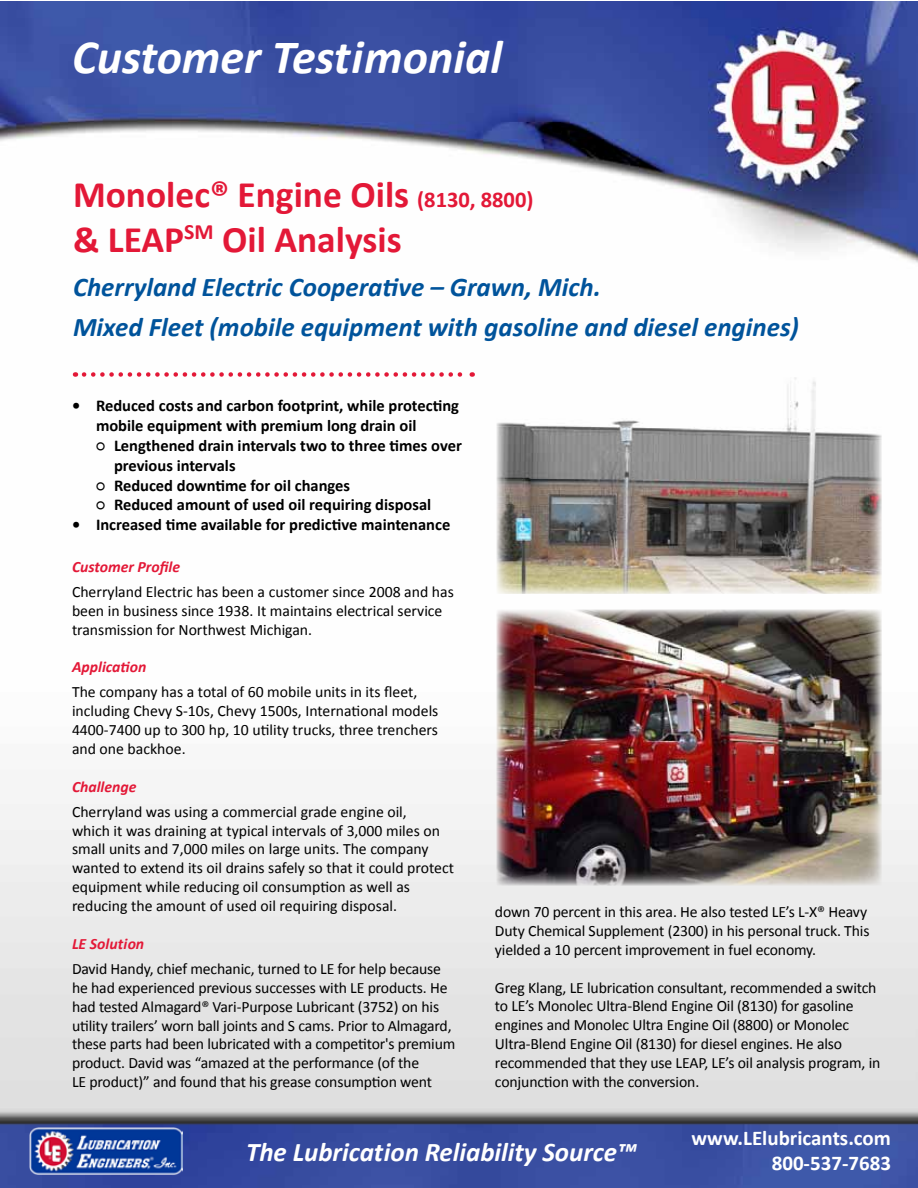
<style>
.page{position:relative;width:918px;height:1188px;background:#fff}
.page>*{position:absolute;margin:0;border:0;box-sizing:border-box;transform-origin:0 0}
.t1{font:italic 700 48px "Calibri";color:#fff}
.t2{font:700 37.5px/45px "Calibri";color:#e31837}
.t3{font:italic 700 27px/39.9px "Calibri";color:#00539b}
.t4{font:italic 700 27px "Calibri";color:#fff}
.t5{font:700 21px/25.2px "Calibri";color:#fff;text-align:right}
.t6{font:700 16.5px/19.8px "Calibri";color:#000}
.t7{font:15.75px/18.9px "Calibri";letter-spacing:-.01em;color:#000}
.t8{font:italic 700 15.75px "Calibri";color:#e31837}
.s1{font-size:22.5px}
</style>
<div class="page">
<img style="left:1px;top:1px;width:917px;height:1187px">
<svg style="left:84px;top:372px;width:389px;height:5px"></svg>
<img style="left:28px;top:1125px;width:154px;height:50px">
<img style="left:496px;top:377px;width:386px;height:217px">
<img style="left:496px;top:610px;width:386px;height:276px">
<h1 class="t1" style="left:72px;top:27px;width:432px">Customer Testimonial</h1>
<h2 class="t2" style="left:73px;top:172px;width:462px">Monolec® Engine Oils <span class="s1">(8130, 8800) </span>&amp; LEAP<sup>SM</sup> Oil Analysis</h2>
<h3 class="t3" style="left:73px;top:267px;width:728px">Cherryland Electric Cooperative – Grawn, Mich.<br>Mixed Fleet (mobile equipment with gasoline and diesel engines)</h3>
<p class="t6" style="left:96px;top:396px;width:365px;text-indent:-24px">• Reduced costs and carbon footprint, while protecting mobile equipment with premium long drain oil</p>
<p class="t6" style="left:114px;top:436px;width:349px;text-indent:-18px">○ Lengthened drain intervals two to three times over previous intervals</p>
<p class="t6" style="left:96px;top:475px;width:256px">○ Reduced downtime for oil changes</p>
<p class="t6" style="left:96px;top:495px;width:337px">○ Reduced amount of used oil requiring disposal</p>
<p class="t6" style="left:72px;top:515px;width:380px">• Increased time available for predictive maintenance</p>
<p class="t8" style="left:72px;top:557px;width:110px">Customer Profile</p>
<p class="t7" style="left:72px;top:582px;width:383px">Cherryland Electric has been a customer since 2008 and has been in business since 1938. It maintains electrical service transmission for Northwest Michigan.</p>
<p class="t8" style="left:72px;top:657px;width:76px">Application</p>
<p class="t7" style="left:72px;top:683px;width:368px">The company has a total of 60 mobile units in its fleet, including Chevy S-10s, Chevy 1500s, International models 4400-7400 up to 300 hp, 10 utility trucks, three trenchers and one backhoe.</p>
<p class="t8" style="left:72px;top:776px;width:66px">Challenge</p>
<p class="t7" style="left:72px;top:802px;width:384px">Cherryland was using a commercial grade engine oil,<br>which it was draining at typical intervals of 3,000 miles on small units and 7,000 miles on large units. The company wanted to extend its oil drains safely so that it could protect equipment while reducing oil consumption as well as reducing the amount of used oil requiring disposal.</p>
<p class="t8" style="left:72px;top:934px;width:74px">LE Solution</p>
<p class="t7" style="left:72px;top:959px;width:385px">David Handy, chief mechanic, turned to LE for help because he had experienced previous successes with LE products. He had tested Almagard® Vari-Purpose Lubricant (3752) on his utility trailers’ worn ball joints and S cams. Prior to Almagard, these parts had been lubricated with a competitor's premium product. David was “amazed at the performance (of the<br>LE product)” and found that his grease consumption went</p>
<p class="t7" style="left:495px;top:902px;width:376px">down 70 percent in this area. He also tested LE’s L-X® Heavy<br>Duty Chemical Supplement (2300) in his personal truck. This yielded a 10 percent improvement in fuel economy.</p>
<p class="t7" style="left:495px;top:978px;width:387px">Greg Klang, LE lubrication consultant, recommended a switch to LE’s Monolec Ultra-Blend Engine Oil (8130) for gasoline engines and Monolec Ultra Engine Oil (8800) or Monolec Ultra-Blend Engine Oil (8130) for diesel engines. He also recommended that they use LEAP, LE’s oil analysis program, in conjunction with the conversion.</p>
<h3 class="t4" style="left:246px;top:1135px;width:392px">The Lubrication Reliability Source™</h3>
<h3 class="t5" style="left:692px;top:1125px;width:201px">www.LElubricants.com<br>800-537-7683</h3>
</div>
